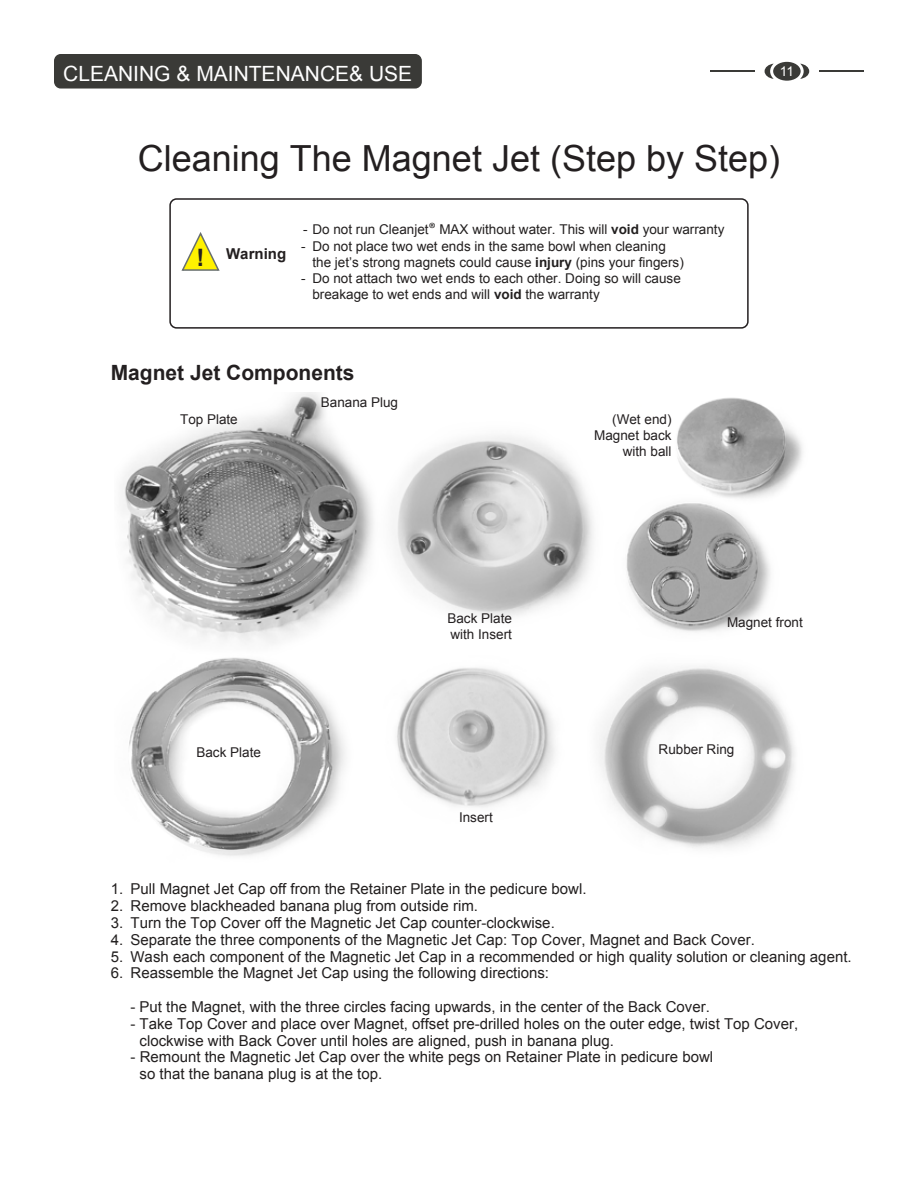
<style>
.page{position:relative;width:918px;height:1188px;background:#fff}
.page>*{position:absolute;margin:0;border:0;box-sizing:border-box;transform-origin:0 0}
.t1{font:36px "Arial";color:#231f20}
.t2{font:700 24px "Arial";color:#231f20}
.t3{font:21px "Arial";color:#fff}
.t4{font:700 21px "Arial";color:#231f20}
.t5{font:15px/16.8px "Arial";color:#221f1f}
.t6{font:700 15px "Arial";color:#231f20}
.t7{font:13.5px/16.2px "Arial";color:#221f1f}
.t8{font:13.5px/16.2px "Arial";color:#231f20}
.t9{font:13.5px "Arial";color:#fff}
.s1{color:#231f20}
.s2{font-family:"Myriad Pro";font-size:16.5px}
.s3{font-weight:700}
</style>
<div class="page">
<div style="left:54px;top:54px;width:368px;height:35px;background:#3a3a37;border-radius:7px"></div>
<div style="left:773px;top:62px;width:28px;height:19px;background:#3a3a37;border-radius:50%"></div>
<svg style="left:765px;top:64px;width:9px;height:15px"></svg>
<svg style="left:800px;top:64px;width:9px;height:15px"></svg>
<hr style="left:710px;top:71px;width:44px;height:1px;background:#3a3a37">
<hr style="left:820px;top:71px;width:44px;height:1px;background:#3a3a37">
<img style="left:121px;top:392px;width:682px;height:464px">
<svg style="left:181px;top:232px;width:39px;height:39px"></svg>
<div style="left:169px;top:198px;width:580px;height:131px;border:2px solid #231f20;border-radius:6px"></div>
<h3 class="t3" style="left:63px;top:59px;width:350px">CLEANING &amp; MAINTENANCE&amp; USE</h3>
<p class="t9" style="left:780px;top:62px;width:16px">11</p>
<h1 class="t1" style="left:138px;top:133px;width:644px">Cleaning The Magnet Jet (Step by Step)</h1>
<h2 class="t2" style="left:197px;top:241px;width:9px">!</h2>
<p class="t6" style="left:226px;top:243px;width:61px">Warning</p>
<p class="t7" style="left:303px;top:222px;width:423px">- Do not run <span class="s1">Cleanjet</span><span class="s2">®</span> MAX without water. This will <span class="s3">void</span> your warranty</p>
<p class="t7" style="left:312px;top:238px;width:373px;text-indent:-11px">- Do not place two wet ends in the same bowl when cleaning the jet’s strong magnets could cause <span class="s3">injury</span> (pins your fingers)</p>
<p class="t7" style="left:312px;top:270px;width:370px;text-indent:-11px">- Do not attach two wet ends to each other. Doing so will cause breakage to wet ends and will <span class="s3">void</span> the warranty</p>
<h3 class="t4" style="left:111px;top:357px;width:245px">Magnet Jet Components</h3>
<p class="t8" style="left:321px;top:394px;width:79px">Banana Plug</p>
<p class="t8" style="left:180px;top:411px;width:59px">Top Plate</p>
<p class="t8" style="left:594px;top:411px;width:79px;text-align:right">(Wet end)<br>Magnet back with ball</p>
<p class="t8" style="left:447px;top:610px;width:66px">Back Plate with Insert</p>
<p class="t8" style="left:727px;top:614px;width:77px">Magnet front</p>
<p class="t8" style="left:196px;top:744px;width:66px">Back Plate</p>
<p class="t8" style="left:459px;top:809px;width:35px">Insert</p>
<p class="t8" style="left:659px;top:741px;width:77px">Rubber Ring</p>
<p class="t5" style="left:111px;top:881px;width:477px">1. Pull Magnet Jet Cap off from the Retainer Plate in the pedicure bowl.</p>
<p class="t5" style="left:111px;top:898px;width:369px">2. Remove blackheaded banana plug from outside rim.</p>
<p class="t5" style="left:111px;top:914px;width:446px">3. Turn the Top Cover off the Magnetic Jet Cap counter-clockwise.</p>
<p class="t5" style="left:111px;top:931px;width:646px">4. Separate the three components of the Magnetic Jet Cap: Top Cover, Magnet and Back Cover.</p>
<p class="t5" style="left:111px;top:948px;width:742px">5. Wash each component of the Magnetic Jet Cap in a recommended or high quality solution or cleaning agent.</p>
<p class="t5" style="left:111px;top:965px;width:440px">6. Reassemble the Magnet Jet Cap using the following directions:</p>
<p class="t5" style="left:131px;top:998px;width:581px">- Put the Magnet, with the three circles facing upwards, in the center of the Back Cover.</p>
<p class="t5" style="left:140px;top:1015px;width:660px;text-indent:-9px">- Take Top Cover and place over Magnet, offset pre-drilled holes on the outer edge, twist Top Cover, clockwise with Back Cover until holes are aligned, push in banana plug.</p>
<p class="t5" style="left:140px;top:1049px;width:575px;text-indent:-9px">- Remount the Magnetic Jet Cap over the white pegs on Retainer Plate in pedicure bowl so that the banana plug is at the top.</p>
</div>
